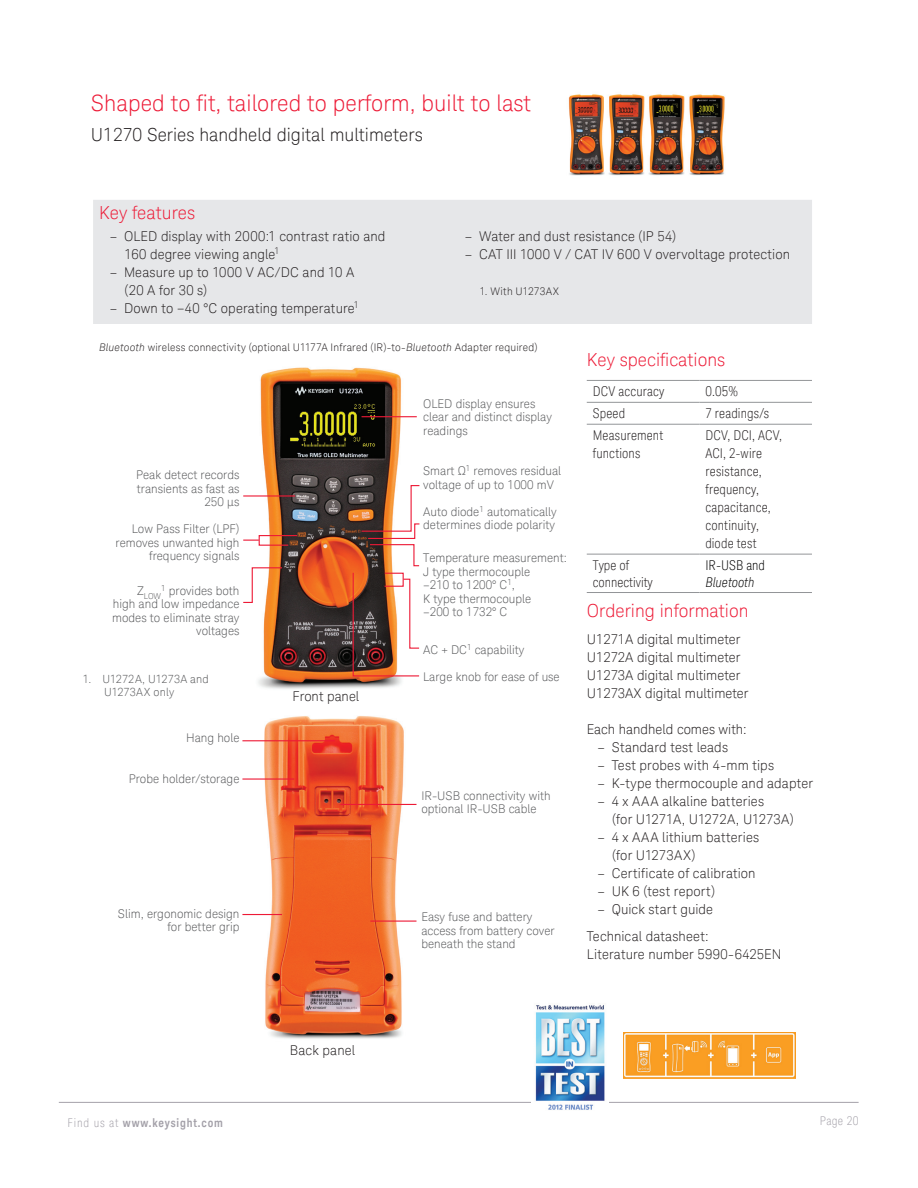
<style>
.page{position:relative;width:918px;height:1188px;background:#fff}
.page>*{position:absolute;margin:0;border:0;box-sizing:border-box;transform-origin:0 0}
.t1{font:300 22.5px "Keysight Sans";color:#ed1a36}
.t2{font:300 18px "Keysight Sans";color:#ed1a36}
.t3{font:300 18px "Keysight Sans";color:#231f20}
.K_Body_Text{font:300 13.5px/18px "Keysight Sans";letter-spacing:.005em;color:#231f20}
.K_Table_Text{font:300 condensed 13.5px/16.5px "Keysight Sans";letter-spacing:.01em;color:#231f20}
.t4{font:300 condensed 13.5px/16.5px "Keysight Sans";color:#000}
.Body_Text{font:300 13.5px "Keysight Sans";color:#231f20}
.Diagram_font_10_12{font:300 12px/13.5px "Keysight Sans";color:#57585a}
.t5{font:700 12px "Keysight Sans Condensed";letter-spacing:.07em;color:#a4a1a9}
.t6{font:300 condensed 12px "Keysight Sans";letter-spacing:.03em;color:#a4a1a9}
.t7{font:300 11.25px/13.5px "Keysight Sans";letter-spacing:.015em;color:#57585a}
.K_Captions{font:300 10.5px "Keysight Sans";letter-spacing:.02em;color:#231f20}
.Diagram_font_10_12-2{font:300 8.1px "Keysight Sans";color:#57585a}
.s1{font-style:italic}
.s2{font-family:"Keysight Sans";font-weight:300;font-stretch:condensed}
</style>
<div class="page">
<hr style="left:59px;top:1102px;width:800px;height:1px;background:#a4a1a9">
<hr style="left:587px;top:380px;width:112px;height:1px;background:#939598">
<hr style="left:699px;top:380px;width:113px;height:1px;background:#939598">
<hr style="left:587px;top:402px;width:112px;height:1px;background:#939598">
<hr style="left:699px;top:402px;width:113px;height:1px;background:#939598">
<hr style="left:587px;top:424px;width:112px;height:1px;background:#939598">
<hr style="left:699px;top:424px;width:113px;height:1px;background:#939598">
<hr style="left:587px;top:554px;width:112px;height:1px;background:#939598">
<hr style="left:699px;top:554px;width:113px;height:1px;background:#939598">
<hr style="left:587px;top:592px;width:112px;height:1px;background:#939598">
<hr style="left:699px;top:592px;width:113px;height:1px;background:#939598">
<img style="left:624px;top:1032px;width:172px;height:47px">
<img style="left:568px;top:94px;width:157px;height:82px">
<div style="left:93px;top:200px;width:719px;height:124px;background:#e6e7e9"></div>
<img style="left:531px;top:1005px;width:78px;height:105px">
<img style="left:258px;top:367px;width:153px;height:322px">
<img style="left:242px;top:716px;width:175px;height:323px">
<hr style="left:243px;top:495px;width:52px;height:2px;background:#ed1a36">
<hr style="left:362px;top:416px;width:55px;height:1px;background:#ed1a36">
<svg style="left:243px;top:534px;width:55px;height:12px"></svg>
<svg style="left:243px;top:567px;width:40px;height:37px"></svg>
<hr style="left:242px;top:778px;width:52px;height:2px;background:#ed1a36">
<hr style="left:242px;top:914px;width:40px;height:1px;background:#ed1a36">
<hr style="left:340px;top:804px;width:76px;height:1px;background:#ed1a36">
<hr style="left:370px;top:921px;width:46px;height:1px;background:#ed1a36">
<hr style="left:242px;top:740px;width:93px;height:1px;background:#ed1a36">
<svg style="left:352px;top:484px;width:68px;height:193px"></svg>
<p class="t1" style="left:91px;top:90px;width:442px">Shaped to fit, tailored to perform, built to last</p>
<p class="t3" style="left:91px;top:124px;width:333px">U1270 Series handheld digital multimeters</p>
<p class="t2" style="left:99px;top:202px;width:98px">Key features</p>
<p class="K_Body_Text" style="left:125px;top:227px;width:262px;text-indent:-15px">– OLED display with 2000:1 contrast ratio and<br>160 degree viewing angle<sup>1</sup></p>
<p class="K_Body_Text" style="left:125px;top:263px;width:231px;text-indent:-15px">– Measure up to 1000 V AC/DC and 10 A (20 A for 30 s)</p>
<p class="K_Body_Text" style="left:110px;top:299px;width:251px">– Down to −40 °C operating temperature<sup>1</sup></p>
<p class="K_Body_Text" style="left:465px;top:227px;width:213px">– Water and dust resistance (IP 54)</p>
<p class="K_Body_Text" style="left:465px;top:245px;width:327px">– CAT III 1000 V / CAT IV 600 V overvoltage protection</p>
<p class="K_Captions" style="left:480px;top:285px;width:81px">1. With U1273AX</p>
<p class="K_Captions" style="left:99px;top:341px;width:440px"><span class="s1">Bluetooth</span> wireless connectivity (optional U1177A Infrared (IR)-to-<span class="s1">Bluetooth</span> Adapter required)</p>
<p class="Diagram_font_10_12" style="left:136px;top:468px;width:105px;text-align:right">Peak detect records transients as fast as<br>250 µs</p>
<p class="Diagram_font_10_12" style="left:116px;top:522px;width:126px;text-align:right">Low Pass Filter (LPF) removes unwanted high frequency signals</p>
<p class="Diagram_font_10_12-2" style="left:137px;top:591px;width:26px"><sup>Z</sup>LOW</p>
<p class="Diagram_font_10_12" style="left:112px;top:584px;width:129px;text-align:right"><sup>1</sup> provides both<br>high and low impedance modes to eliminate stray voltages</p>
<p class="t7" style="left:104px;top:672px;width:106px;text-indent:-21px">1. U1272A, U1273A and<br>U1273AX only</p>
<p class="Diagram_font_10_12" style="left:186px;top:732px;width:55px">Hang hole</p>
<p class="Diagram_font_10_12" style="left:129px;top:772px;width:112px">Probe holder/storage</p>
<p class="Diagram_font_10_12" style="left:118px;top:907px;width:123px;text-align:right">Slim, ergonomic design for better grip</p>
<p class="Body_Text" style="left:293px;top:688px;width:68px">Front panel</p>
<p class="Diagram_font_10_12" style="left:423px;top:397px;width:114px">OLED display ensures</p>
<p class="Diagram_font_10_12" style="left:423px;top:410px;width:130px">clear and distinct display readings</p>
<p class="Diagram_font_10_12" style="left:423px;top:464px;width:140px">Smart Ω<sup>1</sup> removes residual voltage of up to 1000 mV</p>
<p class="Diagram_font_10_12" style="left:423px;top:505px;width:135px">Auto diode<sup>1</sup> automatically determines diode polarity</p>
<p class="Diagram_font_10_12" style="left:423px;top:551px;width:145px">Temperature measurement:<br>J type thermocouple<br>–210 to 1200° C<sup>1</sup>,<br>K type thermocouple<br>–200 to 1732° C</p>
<p class="Diagram_font_10_12" style="left:423px;top:643px;width:103px">AC + DC<sup>1</sup> capability</p>
<p class="Diagram_font_10_12" style="left:423px;top:670px;width:138px">Large knob for ease of use</p>
<p class="Diagram_font_10_12" style="left:421px;top:789px;width:131px">IR-USB connectivity with optional IR-USB cable</p>
<p class="Diagram_font_10_12" style="left:421px;top:910px;width:113px">Easy fuse and battery</p>
<p class="Diagram_font_10_12" style="left:421px;top:924px;width:135px">access from battery cover beneath the stand</p>
<p class="t2" style="left:587px;top:349px;width:140px">Key specifications</p>
<p class="K_Table_Text" style="left:593px;top:383px;width:73px">DCV accuracy</p>
<p class="K_Table_Text" style="left:705px;top:383px;width:34px">0.05%</p>
<p class="K_Table_Text" style="left:593px;top:405px;width:34px">Speed</p>
<p class="K_Table_Text" style="left:705px;top:405px;width:65px">7 readings/s</p>
<p class="K_Table_Text" style="left:593px;top:427px;width:72px">Measurement</p>
<p class="K_Table_Text" style="left:593px;top:445px;width:49px">functions</p>
<p class="K_Table_Text" style="left:705px;top:427px;width:78px">DCV, DCI, ACV,</p>
<p class="K_Table_Text" style="left:705px;top:445px;width:58px">ACI, 2-wire</p>
<p class="K_Table_Text" style="left:705px;top:463px;width:58px">resistance,</p>
<p class="K_Table_Text" style="left:705px;top:481px;width:55px">frequency,</p>
<p class="K_Table_Text" style="left:705px;top:499px;width:67px">capacitance,</p>
<p class="K_Table_Text" style="left:705px;top:517px;width:55px">continuity,</p>
<p class="K_Table_Text" style="left:705px;top:535px;width:53px">diode test</p>
<p class="K_Table_Text" style="left:593px;top:557px;width:62px">Type of connectivity</p>
<p class="t4" style="left:705px;top:557px;width:61px">IR-USB and<br><span class="s1">Bluetooth</span></p>
<p class="t2" style="left:587px;top:600px;width:163px">Ordering information</p>
<p class="K_Body_Text" style="left:587px;top:630px;width:155px">U1271A digital multimeter</p>
<p class="K_Body_Text" style="left:587px;top:648px;width:155px">U1272A digital multimeter</p>
<p class="K_Body_Text" style="left:587px;top:666px;width:155px">U1273A digital multimeter</p>
<p class="K_Body_Text" style="left:587px;top:684px;width:163px">U1273AX digital multimeter</p>
<p class="K_Body_Text" style="left:587px;top:720px;width:162px">Each handheld comes with:</p>
<p class="K_Body_Text" style="left:597px;top:738px;width:132px">– Standard test leads</p>
<p class="K_Body_Text" style="left:597px;top:756px;width:178px">– Test probes with 4-mm tips</p>
<p class="K_Body_Text" style="left:597px;top:774px;width:217px">– K-type thermocouple and adapter</p>
<p class="K_Body_Text" style="left:612px;top:792px;width:183px;text-indent:-15px">– 4 x AAA alkaline batteries<br>(for U1271A, U1272A, U1273A)</p>
<p class="K_Body_Text" style="left:612px;top:828px;width:148px;text-indent:-15px">– 4 x AAA lithium batteries (for U1273AX)</p>
<p class="K_Body_Text" style="left:597px;top:864px;width:160px">– Certificate of calibration</p>
<p class="K_Body_Text" style="left:597px;top:882px;width:119px">– UK 6 (test report)</p>
<p class="K_Body_Text" style="left:597px;top:900px;width:117px">– Quick start guide</p>
<p class="K_Body_Text" style="left:587px;top:927px;width:123px">Technical datasheet:</p>
<p class="K_Body_Text" style="left:587px;top:945px;width:196px">Literature number 5990-6425EN</p>
<p class="K_Body_Text" style="left:290px;top:1041px;width:67px">Back panel</p>
<p class="t5" style="left:68px;top:1115px;width:157px"><span class="s2">Find us at</span> www.keysight.com</p>
<p class="t6" style="left:820px;top:1113px;width:40px">Page 20</p>
</div>
